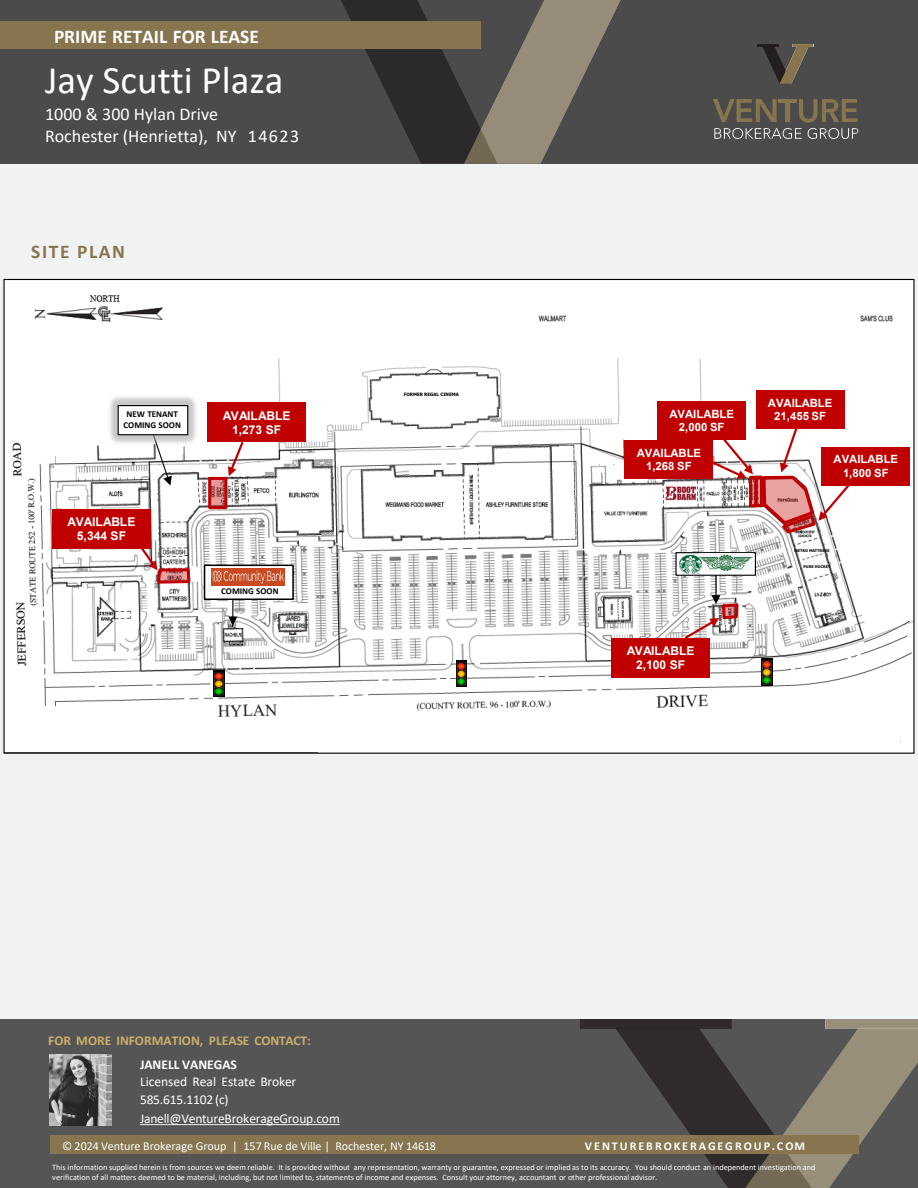
<style>
.page{position:relative;width:918px;height:1188px;background:#f1f2f2}
.page>*{position:absolute;margin:0;border:0;box-sizing:border-box;transform-origin:0 0}
.t1{font:39px "Calibri";color:#fff}
.t2{font:700 19.5px "Calibri";color:#fff}
.t3{font:700 19.5px "Calibri";letter-spacing:.08em;color:#88754e}
.t4{font:18px "Calibri";color:#fff}
.t5{font:13.5px/18px "Calibri";letter-spacing:-.01em;color:#fff}
.t6{font:700 13.5px "Calibri";letter-spacing:-.005em;color:#cbae6b}
.t7{font:700 13.5px "Calibri";letter-spacing:-.005em;color:#fff}
.t8{font:12px "Calibri";letter-spacing:-.005em;color:#fff}
.t9{font:700 12px "Arial";letter-spacing:-.005em;color:#fff}
.t10{font:700 12px "Calibri";letter-spacing:.16em;color:#fff}
.t11{font:700 11.4px "Arial";letter-spacing:-.01em;color:#fff}
.t12{font:700 9px "Calibri";color:#000}
.t13{font:8.25px/9.9px "Calibri";color:#fff}
.t14{font:700 4.5px "Tahoma";letter-spacing:-.01em;color:#000}
.t15{font:700 3.75px "Tahoma";letter-spacing:.005em;color:#000}
</style>
<div class="page">
<div style="left:0;top:1019px;width:918px;height:169px;background:#565555"></div>
<svg style="left:580px;top:1019px;width:338px;height:169px"></svg>
<div style="left:50px;top:1136px;width:808px;height:18px;background:#86754e"></div>
<svg style="left:140px;top:1124px;width:200px;height:1px"></svg>
<img style="left:50px;top:1054px;width:61px;height:71px">
<div style="left:0;top:0;width:918px;height:164px;background:#4b4b4b"></div>
<svg style="left:341px;top:0;width:280px;height:164px"></svg>
<div style="left:0;top:22px;width:481px;height:27px;background:#86754e"></div>
<svg style="left:758px;top:44px;width:55px;height:40px"></svg>
<svg style="left:713px;top:99px;width:145px;height:40px"></svg>
<img style="left:5px;top:281px;width:908px;height:471px">
<div style="left:822px;top:447px;width:88px;height:38px;background:#c00000"></div>
<div style="left:533px;top:734px;width:79px;height:11px;background:#fff"></div>
<div style="left:766px;top:736px;width:78px;height:12px;background:#fff"></div>
<div style="left:821px;top:735px;width:79px;height:11px;background:#fff"></div>
<img style="left:214px;top:670px;width:10px;height:27px">
<img style="left:762px;top:659px;width:10px;height:26px">
<img style="left:456px;top:660px;width:11px;height:27px">
<div style="left:52px;top:509px;width:99px;height:40px;background:#c00000"></div>
<svg style="left:130px;top:533px;width:62px;height:52px"></svg>
<div style="left:675px;top:552px;width:81px;height:24px;background:#fff;border:1px solid #000"></div>
<img style="left:699px;top:553px;width:53px;height:18px">
<img style="left:679px;top:554px;width:23px;height:21px">
<div style="left:612px;top:638px;width:98px;height:40px;background:#c00000"></div>
<img style="left:666px;top:485px;width:30px;height:20px">
<svg style="left:151px;top:449px;width:21px;height:37px"></svg>
<hr style="left:715px;top:575px;width:2px;height:22px;background:#000">
<svg style="left:682px;top:595px;width:58px;height:46px"></svg>
<div style="left:204px;top:565px;width:90px;height:35px;background:#fff;border:2px solid #000"></div>
<img style="left:212px;top:568px;width:73px;height:17px">
<svg style="left:228px;top:599px;width:9px;height:27px"></svg>
<div style="left:163px;top:489px;width:30px;height:12px;background:#fff"></div>
<div style="left:162px;top:487px;width:33px;height:15px;border:3px solid #fff"></div>
<svg style="left:760px;top:418px;width:95px;height:118px"></svg>
<div style="left:756px;top:391px;width:89px;height:38px;background:#c00000"></div>
<div style="left:755px;top:476px;width:8px;height:31px;border:3px solid #c00000"></div>
<div style="left:657px;top:401px;width:89px;height:38px;background:#c00000"></div>
<img style="left:73px;top:391px;width:158px;height:58px">
<div style="left:118px;top:405px;width:70px;height:30px;background:#fff;border:1px solid #000"></div>
<div style="left:210px;top:478px;width:16px;height:30px;background:#c00000;opacity:.4"></div>
<div style="left:208px;top:477px;width:19px;height:32px;border:3px solid #c00000"></div>
<div style="left:208px;top:402px;width:98px;height:40px;background:#c00000"></div>
<svg style="left:228px;top:442px;width:17px;height:34px"></svg>
<div style="left:405px;top:382px;width:63px;height:21px;background:#fff"></div>
<div style="left:805px;top:556px;width:17px;height:14px;background:#fff"></div>
<div style="left:804px;top:554px;width:19px;height:18px;border:3px solid #fff"></div>
<div style="left:751px;top:477px;width:5px;height:29px;background:#c00000;opacity:.37"></div>
<div style="left:749px;top:476px;width:9px;height:31px;border:3px solid #c00000"></div>
<div style="left:625px;top:440px;width:88px;height:38px;background:#c00000"></div>
<img style="left:666px;top:486px;width:30px;height:14px">
<svg style="left:707px;top:435px;width:46px;height:44px"></svg>
<img style="left:799px;top:551px;width:26px;height:12px">
<p class="t2" style="left:54px;top:23px;width:206px">PRIME RETAIL FOR LEASE</p>
<p class="t1" style="left:45px;top:53px;width:240px">Jay Scutti Plaza</p>
<p class="t4" style="left:45px;top:102px;width:175px">1000 &amp; 300 Hylan Drive</p>
<p class="t4" style="left:45px;top:123px;width:256px">Rochester (Henrietta), NY 14623</p>
<p class="t3" style="left:31px;top:238px;width:95px">SITE PLAN</p>
<p class="t12" style="left:127px;top:408px;width:53px">NEW TENANT</p>
<p class="t12" style="left:124px;top:419px;width:59px">COMING SOON</p>
<p class="t9" style="left:68px;top:513px;width:69px">AVAILABLE</p>
<p class="t9" style="left:77px;top:527px;width:51px">5,344 SF</p>
<p class="t9" style="left:223px;top:407px;width:69px">AVAILABLE</p>
<p class="t9" style="left:232px;top:421px;width:51px">1,273 SF</p>
<p class="t12" style="left:221px;top:584px;width:59px">COMING SOON</p>
<p class="t14" style="left:404px;top:391px;width:57px">FORMER REGAL CINEMA</p>
<p class="t11" style="left:768px;top:395px;width:66px">AVAILABLE</p>
<p class="t11" style="left:670px;top:405px;width:66px">AVAILABLE</p>
<p class="t11" style="left:774px;top:408px;width:53px">21,455 SF</p>
<p class="t11" style="left:679px;top:419px;width:47px">2,000 SF</p>
<p class="t11" style="left:637px;top:445px;width:66px">AVAILABLE</p>
<p class="t11" style="left:646px;top:458px;width:47px">1,268 SF</p>
<p class="t11" style="left:834px;top:451px;width:66px">AVAILABLE</p>
<p class="t11" style="left:843px;top:465px;width:47px">1,800 SF</p>
<p class="t15" style="left:794px;top:548px;width:36px">METRO MATTRESS</p>
<p class="t9" style="left:627px;top:642px;width:69px">AVAILABLE</p>
<p class="t9" style="left:636px;top:657px;width:51px">2,100 SF</p>
<p class="t15" style="left:803px;top:564px;width:29px">PURE HOCKEY</p>
<p class="t6" style="left:48px;top:1031px;width:264px">FOR MORE INFORMATION, PLEASE CONTACT:</p>
<p class="t7" style="left:140px;top:1055px;width:98px">JANELL VANEGAS</p>
<p class="t5" style="left:140px;top:1072px;width:158px">Licensed Real Estate Broker<br>585.615.1102 (c)</p>
<p class="t5" style="left:140px;top:1109px;width:201px">Janell@VentureBrokerageGroup.com</p>
<p class="t13" style="left:52px;top:1162px;width:765px">This information supplied herein is from sources we deem reliable. It is provided without any representation, warranty or guarantee, expressed or implied as to its accuracy. You should conduct an independent investigation and verification of all matters deemed to be material, including, but not limited to, statements of income and expenses. Consult your attorney, accountant or other professional advisor.</p>
<p class="t8" style="left:62px;top:1138px;width:375px">© 2024 Venture Brokerage Group | 157 Rue de Ville | Rochester, NY 14618</p>
<p class="t10" style="left:585px;top:1138px;width:222px">VENTUREBROKERAGEGROUP.COM</p>
</div>
